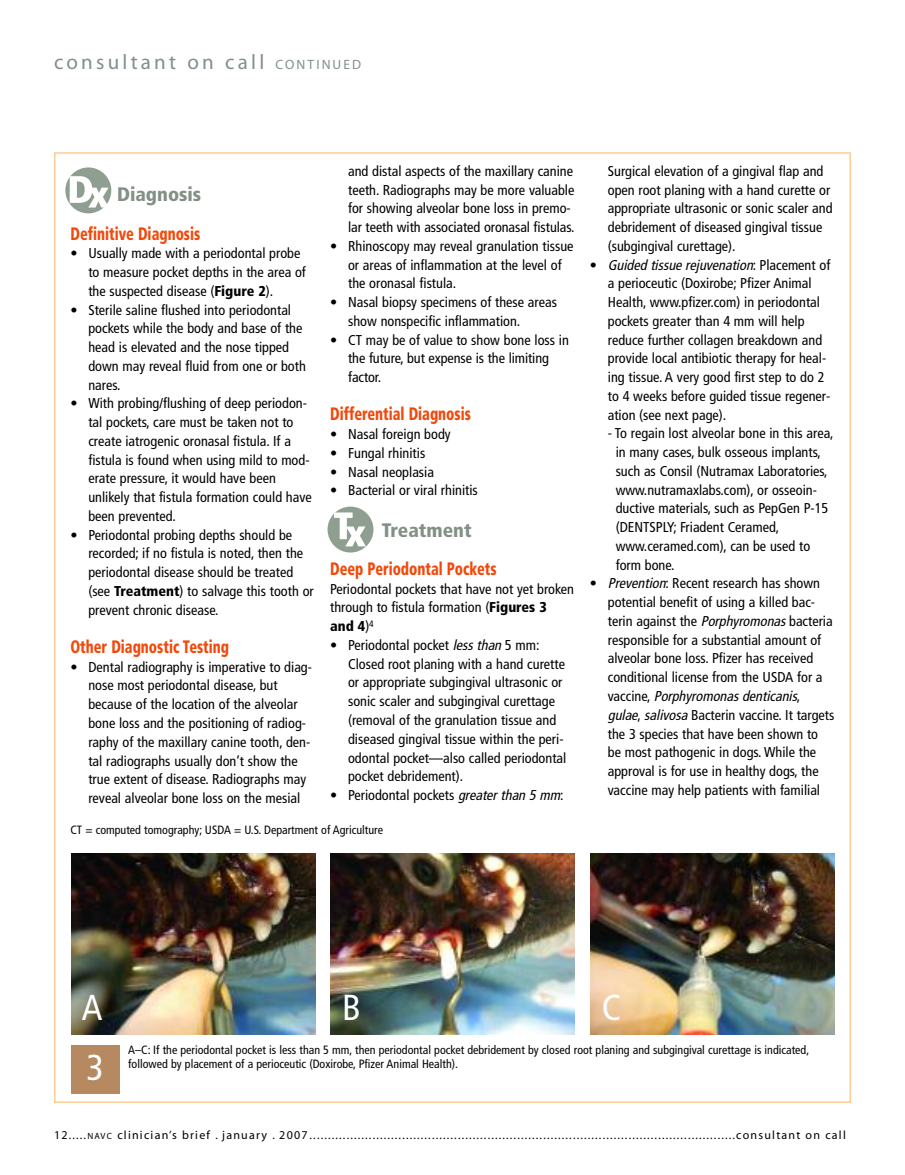
<style>
.page{position:relative;width:905px;height:1175px;background:#fff}
.page>*{position:absolute;margin:0;border:0;box-sizing:border-box;transform-origin:0 0}
.t1{font:condensed 36px "Frutiger";color:#fff}
.t2{font:21px "Myriad";letter-spacing:.155em;color:#829086}
.t3{font:900 condensed 19.5px "Frutiger";color:#829086}
.t4{font:900 condensed 18px "Frutiger";color:#f2480a;scale:.8 1}
.t5{font:condensed 14.25px/18.8px "Frutiger";color:#000}
.t6{font:condensed 12px/13.5px "Frutiger";color:#000}
.t7{font:12px "Myriad";letter-spacing:.1em;color:#000}
.s1{font-size:13.5px}
.s2{font-weight:900}
.s3{font-style:italic}
.s4{font-size:9px}
</style>
<div class="page">
<svg style="left:327px;top:506px;width:46px;height:46px"></svg>
<img style="left:71px;top:853px;width:245px;height:181px">
<img style="left:330px;top:853px;width:244px;height:181px">
<img style="left:590px;top:853px;width:244px;height:181px">
<div style="left:71px;top:1046px;width:48px;height:48px;background:#b68960"></div>
<svg style="left:65px;top:167px;width:46px;height:46px"></svg>
<h2 class="t2" style="left:54px;top:54px;width:308px">consultant on call <span class="s1">CONTINUED</span></h2>
<h3 class="t3" style="left:117px;top:187px;width:86px">Diagnosis</h3>
<p class="t4" style="left:70px;top:226px;width:164px">Definitive Diagnosis</p>
<p class="t5" style="left:88px;top:245px;width:219px;text-indent:-18px">• Usually made with a periodontal probe to measure pocket depths in the area of the suspected disease (<span class="s2">Figure 2</span>).</p>
<p class="t5" style="left:88px;top:301px;width:219px;text-indent:-18px">• Sterile saline flushed into periodontal pockets while the body and base of the head is elevated and the nose tipped down may reveal fluid from one or both nares.</p>
<p class="t5" style="left:88px;top:395px;width:225px;text-indent:-18px">• With probing/flushing of deep periodon&shy;tal pockets, care must be taken not to create iatrogenic oronasal fistula. If a fistula is found when using mild to mod&shy;erate pressure, it would have been unlikely that fistula formation could have been prevented.</p>
<p class="t5" style="left:88px;top:526px;width:227px;text-indent:-18px">• Periodontal probing depths should be recorded; if no fistula is noted, then the periodontal disease should be treated (see <span class="s2">Treatment</span>) to salvage this tooth or prevent chronic disease.</p>
<p class="t4" style="left:70px;top:639px;width:200px">Other Diagnostic Testing</p>
<p class="t5" style="left:88px;top:658px;width:225px;text-indent:-18px">• Dental radiography is imperative to diag&shy;nose most periodontal disease, but because of the location of the alveolar bone loss and the positioning of radiog&shy;raphy of the maxillary canine tooth, den&shy;tal radiographs usually don’t show the true extent of disease. Radiographs may reveal alveolar bone loss on the mesial</p>
<p class="t5" style="left:348px;top:163px;width:228px">and distal aspects of the maxillary canine teeth. Radiographs may be more valuable for showing alveolar bone loss in premo&shy;lar teeth with associated oronasal fistulas.</p>
<p class="t5" style="left:348px;top:238px;width:227px;text-indent:-18px">• Rhinoscopy may reveal granulation tissue or areas of inflammation at the level of the oronasal fistula.</p>
<p class="t5" style="left:348px;top:294px;width:210px;text-indent:-18px">• Nasal biopsy specimens of these areas show nonspecific inflammation.</p>
<p class="t5" style="left:348px;top:331px;width:222px;text-indent:-18px">• CT may be of value to show bone loss in the future, but expense is the limiting factor.</p>
<p class="t4" style="left:330px;top:407px;width:177px">Differential Diagnosis</p>
<p class="t5" style="left:330px;top:426px;width:122px">• Nasal foreign body</p>
<p class="t5" style="left:330px;top:445px;width:97px">• Fungal rhinitis</p>
<p class="t5" style="left:330px;top:463px;width:105px">• Nasal neoplasia</p>
<p class="t5" style="left:330px;top:482px;width:149px">• Bacterial or viral rhinitis</p>
<h3 class="t3" style="left:382px;top:522px;width:91px">Treatment</h3>
<p class="t4" style="left:330px;top:561px;width:210px">Deep Periodontal Pockets</p>
<p class="t5" style="left:330px;top:580px;width:245px">Periodontal pockets that have not yet broken through to fistula formation (<span class="s2">Figures 3<br>and 4</span>)<sup>4</sup></p>
<p class="t5" style="left:348px;top:637px;width:220px;text-indent:-18px">• Periodontal pocket <span class="s3">lessthan</span>5 mm:<br>Closed root planing with a hand curette or appropriate subgingival ultrasonic or sonic scaler and subgingival curettage (removal of the granulation tissue and diseased gingival tissue within the peri&shy;odontal pocket—also called periodontal pocket debridement).</p>
<p class="t5" style="left:330px;top:787px;width:235px">• Periodontal pockets <span class="s3">greaterthan 5 mm</span>:</p>
<p class="t6" style="left:70px;top:824px;width:314px">CT = computed tomography; USDA = U.S. Department of Agriculture</p>
<p class="t5" style="left:607px;top:163px;width:226px">Surgical elevation of a gingival flap and open root planing with a hand curette or appropriate ultrasonic or sonic scaler and debridement of diseased gingival tissue (subgingival curettage).</p>
<p class="t5" style="left:608px;top:256px;width:224px;text-indent:-18px">• <span class="s3">Guided tissue rejuvenation</span>: P l a c e m e n t o f a perioceutic (Doxirobe; Pfizer Animal Health, www.pfizer.com) in periodontal pockets greater than 4 mm will help reduce further collagen breakdown and provide local antibiotic therapy for heal&shy;ing tissue. A very good first step to do 2 to 4 weeks before guided tissue regener&shy;ation (see next page).</p>
<p class="t5" style="left:615px;top:425px;width:219px;text-indent:-8px">- To regain lost alveolar bone in this area, in many cases, bulk osseous implants, such as Consil (Nutramax Laboratories, www.nutramaxlabs.com), or osseoin&shy;ductive materials, such as PepGen P-15 (DENTSPLY; Friadent Ceramed, www.ceramed.com), can be used to form bone.</p>
<p class="t5" style="left:607px;top:575px;width:228px;text-indent:-18px">• <span class="s3">Prevention</span>: Recent research has shown potential benefit of using a killed bac&shy;terin against the <span class="s3">Porphyromonas</span>bacteria responsible for a substantial amount of alveolar bone loss. Pfizer has received conditional license from the USDA for a<br>v a c c i n e , <span class="s3">Porphyromonasdenticanis</span>, <span class="s3">gulae</span>, <span class="s3">salivosa</span>Bacterin vaccine. It targets the 3 species that have been shown to be most pathogenic in dogs. While the approval is for use in healthy dogs, the vaccine may help patients with familial</p>
<h1 class="t1" style="left:82px;top:992px;width:22px">A</h1>
<h1 class="t1" style="left:342px;top:993px;width:20px">B</h1>
<h1 class="t1" style="left:602px;top:993px;width:21px">C</h1>
<p class="t6" style="left:128px;top:1044px;width:682px">A–C: If the periodontal pocket is less than 5 mm, then periodontal pocket debridement by closed root planing and subgingival curettage is indicated, followed by placement of a perioceutic (Doxirobe, Pfizer Animal Health).</p>
<h1 class="t1" style="left:87px;top:1052px;width:19px">3</h1>
<p class="t7" style="left:54px;top:1129px;width:793px">12.....<span class="s4">NAVC</span> clinician’s brief . january . 2007...................................................................................................................consultant on call</p>
</div>
